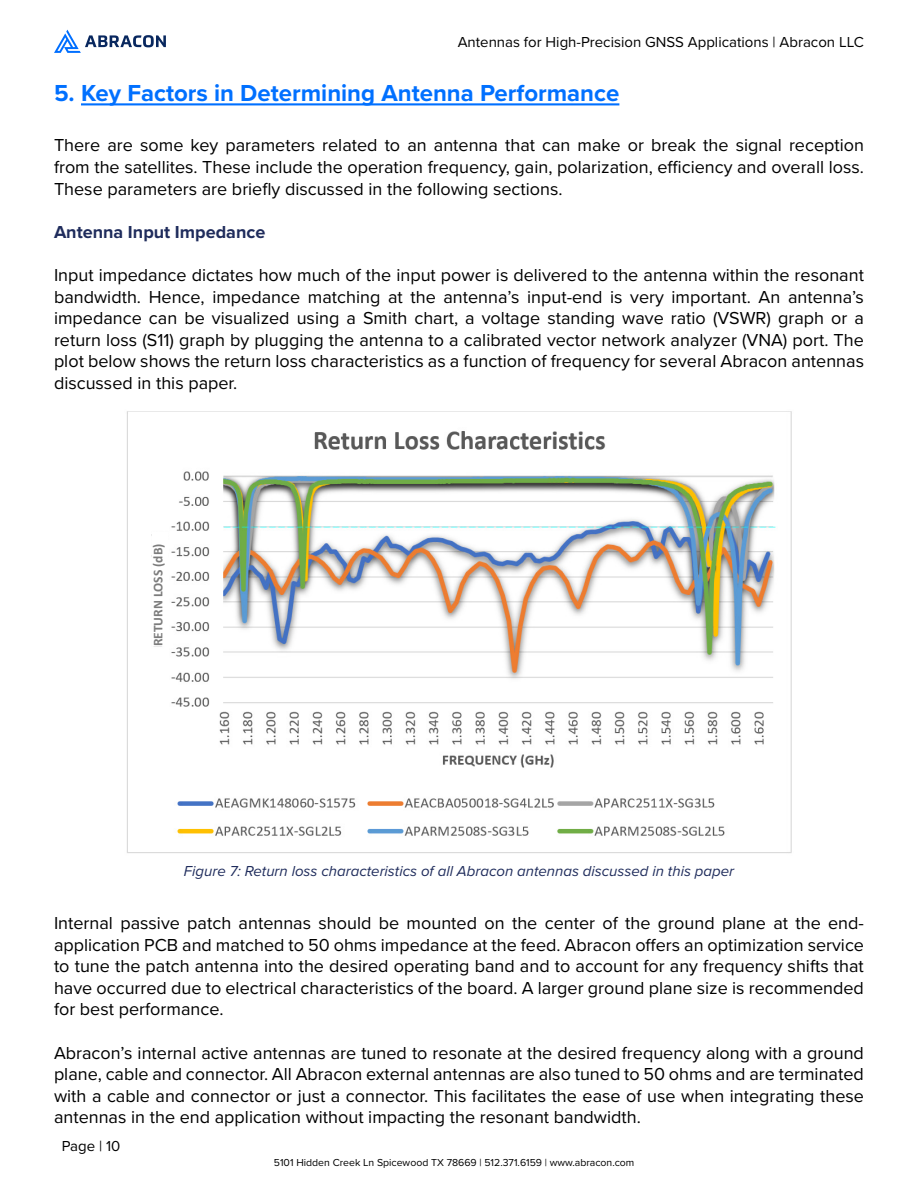
<style>
.page{position:relative;width:918px;height:1188px;background:#fff}
.page>*{position:absolute;margin:0;border:0;box-sizing:border-box;transform-origin:0 0}
.t1{font:700 24px "Proxima Nova";color:#0070ff}
.t2{font:18px/21.6px "Proxima Nova";color:#000;text-align:justify}
.Subsection_Title{font:700 18px "Proxima Nova";color:#1f2c5c}
.t3{font:italic 15px "Proxima Nova";color:#1f2c5c}
.t4{font:15px "Proxima Nova";color:#000}
.t5{font:700 13.5px "Calibri";color:#7c7c7c}
.t6{font:10.5px "Proxima Nova";color:#000}
</style>
<div class="page">
<svg style="left:54px;top:30px;width:112px;height:23px"></svg>
<hr style="left:81px;top:103px;width:538px;height:2px;background:#0070ff">
<img style="left:127px;top:411px;width:665px;height:442px">
<div style="left:152px;top:532px;width:15px;height:114px;background:#fff"></div>
<p class="t4" style="left:458px;top:31px;width:408px">Antennas for High-Precision GNSS Applications | Abracon LLC</p>
<p class="t1" style="left:54px;top:75px;width:567px">5. Key Factors in Determining Antenna Performance</p>
<p class="t2" style="left:54px;top:134px;width:812px">There are some key parameters related to an antenna that can make or break the signal reception from the satellites. These include the operation frequency, gain, polarization, efficiency and overall loss.<br>These parameters are briefly discussed in the following sections.</p>
<p class="Subsection_Title" style="left:54px;top:218px;width:213px">Antenna Input Impedance</p>
<p class="t2" style="left:54px;top:263px;width:812px">Input impedance dictates how much of the input power is delivered to the antenna within the resonant bandwidth. Hence, impedance matching at the antenna’s input-end is very important. An antenna’s impedance can be visualized using a Smith chart, a voltage standing wave ratio (VSWR) graph or a return loss (S11) graph by plugging the antenna to a calibrated vector network analyzer (VNA) port. The plot below shows the return loss characteristics as a function of frequency for several Abracon antennas discussed in this paper.</p>
<p class="t5" style="left:148px;top:646px;width:104px;rotate:-90deg">RETURN LOSS (dB)</p>
<p class="t3" style="left:184px;top:860px;width:552px">Figure 7: Return loss characteristics of all Abracon antennas discussed in this paper</p>
<p class="t2" style="left:54px;top:911px;width:812px">Internal passive patch antennas should be mounted on the center of the ground plane at the end&shy;application PCB and matched to 50 ohms impedance at the feed. Abracon offers an optimization service to tune the patch antenna into the desired operating band and to account for any frequency shifts that have occurred due to electrical characteristics of the board. A larger ground plane size is recommended for best performance.</p>
<p class="t2" style="left:54px;top:1041px;width:812px">Abracon’s internal active antennas are tuned to resonate at the desired frequency along with a ground plane, cable and connector. All Abracon external antennas are also tuned to 50 ohms and are terminated with a cable and connector or just a connector. This facilitates the ease of use when integrating these antennas in the end application without impacting the resonant bandwidth.</p>
<p class="t4" style="left:62px;top:1134px;width:60px">Page | 10</p>
<p class="t6" style="left:274px;top:1154px;width:362px">5101 Hidden Creek Ln Spicewood TX 78669 | 512.371.6159 | www.abracon.com</p>
</div>
